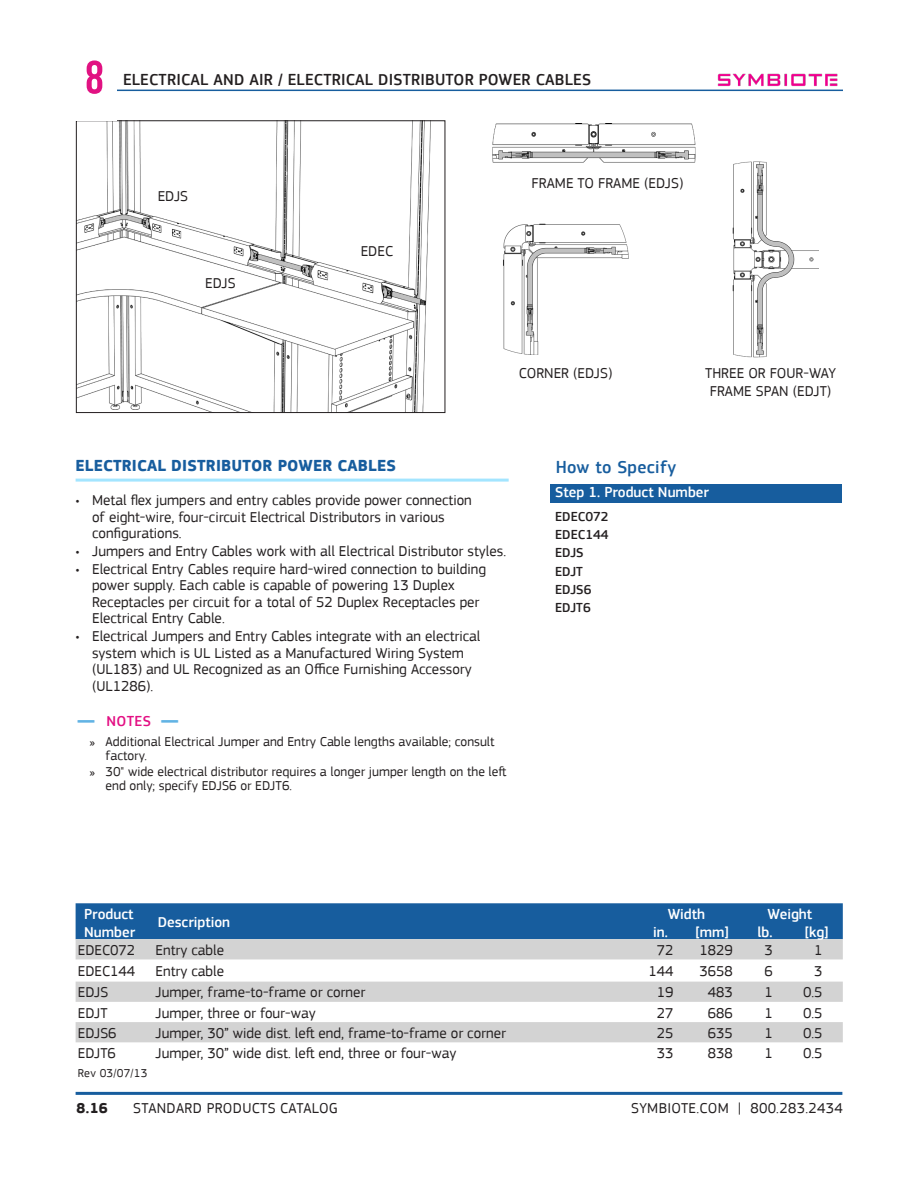
<style>
.page{position:relative;width:918px;height:1188px;background:#fff}
.page>*{position:absolute;margin:0;border:0;box-sizing:border-box;transform-origin:0 0}
.t1{font:72px "Bebas Neue";color:#e11282}
.t2{font:500 18px "PF Square Sans Pro";letter-spacing:.02em;color:#175d9e}
.t3{font:500 16.5px "PF Square Sans Pro";letter-spacing:.01em;color:#231f20}
.CAT_Product_Name_Feeds_TOC_and_Header{font:700 16.5px "PF Square Sans Pro";letter-spacing:.01em;color:#175d9e}
.Spreadsheet_Body-Text{font:15px/16.5px "PF Square Sans Pro";color:#231f20}
.Spreadsheet_Body-Text-2{font:15px "PF Square Sans Pro";letter-spacing:.02em;color:#231f20}
.Spreadsheet_Header-Center-Text{font:500 15px "PF Square Sans Pro";color:#fff}
.Spreadsheet_Header-Row-Left-Justify{font:500 15px "PF Square Sans Pro";color:#fff}
.CAT_How_to_Specify_Steps___Headings{font:500 15px "PF Square Sans Pro";color:#fff}
.CAT_NOTES_Header{font:500 15px "PF Square Sans Pro";letter-spacing:.03em;color:#e30f83}
.t4{font:700 15px "PF Square Sans Pro";color:#231f20}
.t5{font:13.5px/13.5px "PF Square Sans Pro";color:#231f20}
.Spreadsheet_Body-Text-3{font:500 13.5px "PF Square Sans Pro";color:#231f20}
.t6{font:12px "PF Square Sans Pro";letter-spacing:.02em;color:#231f20}
.s1{font-weight:900;font-size:18px;color:#62b3e4}
</style>
<div class="page">
<img style="left:709px;top:73px;width:134px;height:17px">
<hr style="left:77px;top:90px;width:841px;height:1px;background:#175d9e">
<hr style="left:76px;top:1092px;width:766px;height:3px;background:#175d9e">
<div style="left:843px;top:70px;width:75px;height:32px;background:#fff"></div>
<hr style="left:76px;top:479px;width:433px;height:3px;background:#a3e5ff">
<div style="left:76px;top:903px;width:767px;height:36px;background:#175d9e"></div>
<svg style="left:76px;top:939px;width:767px;height:103px;fill:#d3d3d3"></svg>
<img style="left:78px;top:122px;width:353px;height:289px">
<div style="left:76px;top:120px;width:369px;height:293px;border:1px solid #231f20"></div>
<div style="left:361px;top:245px;width:40px;height:14px;background:#fff"></div>
<div style="left:205px;top:276px;width:40px;height:14px;background:#fff"></div>
<div style="left:158px;top:190px;width:49px;height:14px;background:#fff"></div>
<img style="left:492px;top:124px;width:204px;height:39px">
<img style="left:732px;top:161px;width:87px;height:197px">
<img style="left:503px;top:223px;width:126px;height:131px">
<div style="left:550px;top:484px;width:291px;height:18px;background:#175d9e"></div>
<div style="left:48px;top:50px;width:69px;height:71px;background:#fff"></div>
<h1 class="t1" style="left:84px;top:46px;width:22px">8</h1>
<p class="t3" style="left:123px;top:70px;width:183px">ELECTRICAL AND AIR / Electrical</p>
<p class="t3" style="left:378px;top:70px;width:19px">Distrib</p>
<p class="t3" style="left:435px;top:70px;width:21px">utor</p>
<p class="t3" style="left:479px;top:70px;width:21px">Power</p>
<p class="t3" style="left:536px;top:70px;width:20px">Cables</p>
<p class="Spreadsheet_Body-Text" style="left:158px;top:188px;width:32px">EDJS</p>
<p class="Spreadsheet_Body-Text" style="left:205px;top:275px;width:32px">EDJS</p>
<p class="Spreadsheet_Body-Text" style="left:361px;top:243px;width:34px">EDEC</p>
<p class="Spreadsheet_Body-Text" style="left:532px;top:175px;width:153px">FRAME TO FRAME (EDJS)</p>
<p class="Spreadsheet_Body-Text" style="left:519px;top:365px;width:95px">CORNER (EDJS)</p>
<p class="Spreadsheet_Body-Text" style="left:705px;top:365px;width:132px">THREE OR FOUR-WAY</p>
<p class="Spreadsheet_Body-Text" style="left:710px;top:383px;width:123px">FRAME SPAN (EDJT)</p>
<p class="CAT_Product_Name_Feeds_TOC_and_Header" style="left:76px;top:456px;width:322px">ELECTRICAL DISTRIBUTOR POWER CABLES</p>
<p class="Spreadsheet_Body-Text" style="left:92px;top:492px;width:381px;text-indent:-16px">• Metal flex jumpers and entry cables provide power connection of eight-wire, four-circuit Electrical Distributors in various configurations.</p>
<p class="Spreadsheet_Body-Text" style="left:76px;top:543px;width:431px">• Jumpers and Entry Cables work with all Electrical Distributor styles.</p>
<p class="Spreadsheet_Body-Text" style="left:92px;top:561px;width:395px;text-indent:-16px">• Electrical Entry Cables require hard-wired connection to building power supply. Each cable is capable of powering 13 Duplex Receptacles per circuit for a total of 52 Duplex Receptacles per Electrical Entry Cable.</p>
<p class="Spreadsheet_Body-Text" style="left:92px;top:628px;width:390px;text-indent:-16px">• Electrical Jumpers and Entry Cables integrate with an electrical system which is UL Listed as a Manufactured Wiring System (UL183) and UL Recognized as an Office Furnishing Accessory (UL1286).</p>
<p class="CAT_NOTES_Header" style="left:77px;top:712px;width:103px"><span class="s1">—</span> NOTES <span class="s1">—</span></p>
<p class="t5" style="left:106px;top:735px;width:390px;text-indent:-16px">» Additional Electrical Jumper and Entry Cable lengths available; consult factory.</p>
<p class="t5" style="left:106px;top:765px;width:402px;text-indent:-16px">» 30" wide electrical distributor requires a longer jumper length on the left end only; specify EDJS6 or EDJT6.</p>
<p class="t2" style="left:556px;top:456px;width:122px">How to Specify</p>
<p class="CAT_How_to_Specify_Steps___Headings" style="left:555px;top:484px;width:155px">Step 1. Product Number</p>
<p class="Spreadsheet_Body-Text-3" style="left:555px;top:508px;width:55px">EDEC072</p>
<p class="Spreadsheet_Body-Text-3" style="left:555px;top:527px;width:55px">EDEC144</p>
<p class="Spreadsheet_Body-Text-3" style="left:555px;top:545px;width:30px">EDJS</p>
<p class="Spreadsheet_Body-Text-3" style="left:555px;top:563px;width:29px">EDJT</p>
<p class="Spreadsheet_Body-Text-3" style="left:555px;top:582px;width:38px">EDJS6</p>
<p class="Spreadsheet_Body-Text-3" style="left:555px;top:600px;width:37px">EDJT6</p>
<p class="Spreadsheet_Header-Row-Left-Justify" style="left:84px;top:905px;width:51px">Product</p>
<p class="Spreadsheet_Header-Center-Text" style="left:668px;top:905px;width:39px">Width</p>
<p class="Spreadsheet_Header-Center-Text" style="left:768px;top:905px;width:46px">Weight</p>
<p class="Spreadsheet_Header-Row-Left-Justify" style="left:158px;top:913px;width:74px">Description</p>
<p class="Spreadsheet_Header-Row-Left-Justify" style="left:84px;top:923px;width:53px">Number</p>
<p class="Spreadsheet_Header-Center-Text" style="left:653px;top:923px;width:16px">in.</p>
<p class="Spreadsheet_Header-Center-Text" style="left:696px;top:923px;width:34px">[mm]</p>
<p class="Spreadsheet_Header-Center-Text" style="left:758px;top:923px;width:16px">lb.</p>
<p class="Spreadsheet_Header-Center-Text" style="left:805px;top:923px;width:25px">[kg]</p>
<p class="Spreadsheet_Body-Text" style="left:78px;top:942px;width:59px">EDEC072</p>
<p class="Spreadsheet_Body-Text" style="left:156px;top:942px;width:70px">Entry cable</p>
<p class="Spreadsheet_Body-Text" style="left:657px;top:942px;width:18px">72</p>
<p class="Spreadsheet_Body-Text" style="left:699px;top:942px;width:35px">1829</p>
<p class="Spreadsheet_Body-Text" style="left:765px;top:942px;width:10px">3</p>
<p class="Spreadsheet_Body-Text" style="left:814px;top:942px;width:10px">1</p>
<p class="Spreadsheet_Body-Text" style="left:78px;top:963px;width:59px">EDEC144</p>
<p class="Spreadsheet_Body-Text" style="left:156px;top:963px;width:70px">Entry cable</p>
<p class="Spreadsheet_Body-Text" style="left:649px;top:963px;width:27px">144</p>
<p class="Spreadsheet_Body-Text" style="left:699px;top:963px;width:35px">3658</p>
<p class="Spreadsheet_Body-Text" style="left:765px;top:963px;width:10px">6</p>
<p class="Spreadsheet_Body-Text" style="left:814px;top:963px;width:10px">3</p>
<p class="Spreadsheet_Body-Text" style="left:78px;top:984px;width:32px">EDJS</p>
<p class="Spreadsheet_Body-Text" style="left:156px;top:984px;width:211px">Jumper, frame-to-frame or corner</p>
<p class="Spreadsheet_Body-Text" style="left:657px;top:984px;width:18px">19</p>
<p class="Spreadsheet_Body-Text" style="left:708px;top:984px;width:27px">483</p>
<p class="Spreadsheet_Body-Text" style="left:765px;top:984px;width:10px">1</p>
<p class="Spreadsheet_Body-Text" style="left:803px;top:984px;width:21px">0.5</p>
<p class="Spreadsheet_Body-Text" style="left:78px;top:1005px;width:31px">EDJT</p>
<p class="Spreadsheet_Body-Text" style="left:156px;top:1005px;width:162px">Jumper, three or four-way</p>
<p class="Spreadsheet_Body-Text" style="left:657px;top:1005px;width:18px">27</p>
<p class="Spreadsheet_Body-Text" style="left:708px;top:1005px;width:27px">686</p>
<p class="Spreadsheet_Body-Text" style="left:765px;top:1005px;width:10px">1</p>
<p class="Spreadsheet_Body-Text" style="left:803px;top:1005px;width:21px">0.5</p>
<p class="Spreadsheet_Body-Text" style="left:78px;top:1025px;width:40px">EDJS6</p>
<p class="Spreadsheet_Body-Text" style="left:156px;top:1025px;width:352px">Jumper, 30” wide dist. left end, frame-to-frame or corner</p>
<p class="Spreadsheet_Body-Text" style="left:657px;top:1025px;width:18px">25</p>
<p class="Spreadsheet_Body-Text" style="left:708px;top:1025px;width:27px">635</p>
<p class="Spreadsheet_Body-Text" style="left:765px;top:1025px;width:10px">1</p>
<p class="Spreadsheet_Body-Text" style="left:803px;top:1025px;width:21px">0.5</p>
<p class="Spreadsheet_Body-Text" style="left:78px;top:1045px;width:40px">EDJT6</p>
<p class="Spreadsheet_Body-Text" style="left:156px;top:1045px;width:302px">Jumper, 30” wide dist. left end, three or four-way</p>
<p class="Spreadsheet_Body-Text" style="left:657px;top:1045px;width:18px">33</p>
<p class="Spreadsheet_Body-Text" style="left:708px;top:1045px;width:27px">838</p>
<p class="Spreadsheet_Body-Text" style="left:765px;top:1045px;width:10px">1</p>
<p class="Spreadsheet_Body-Text" style="left:803px;top:1045px;width:21px">0.5</p>
<p class="t6" style="left:78px;top:1066px;width:71px">Rev 03/07/13</p>
<p class="t4" style="left:77px;top:1099px;width:33px">8.16</p>
<p class="Spreadsheet_Body-Text-2" style="left:133px;top:1099px;width:206px">STANDARD PRODUCTS CATALOG</p>
<p class="Spreadsheet_Body-Text-2" style="left:631px;top:1099px;width:213px">SYMBIOTE.COM | 800.283.2434</p>
</div>
